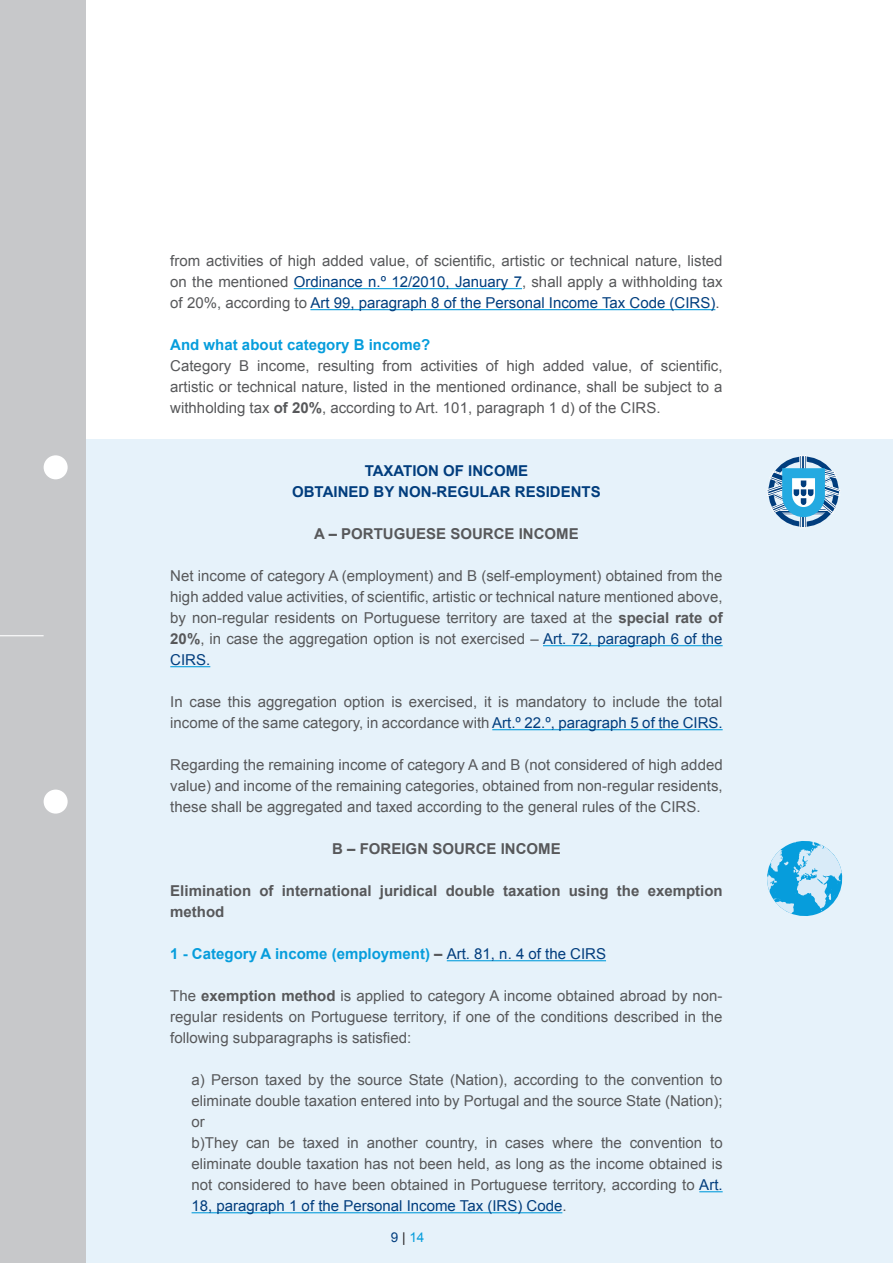
<style>
.page{position:relative;width:893px;height:1263px;background:#fff}
.page>*{position:absolute;margin:0;border:0;box-sizing:border-box;transform-origin:0 0}
.t1{font:15px/21px "Arial";color:#57585a;text-align:justify}
.t2{font:700 15px/21px "Arial";color:#57585a}
.t3{font:700 15px "Arial";color:#069ddc}
.t4{font:700 15px/21px "Arial";color:#013d7d;text-align:center}
.t5{font:13.5px "Arial";color:#069ddc}
.t6{font:13.5px "Arial";color:#013d7d}
.s1{color:#013d7d}
.s2{font-weight:700}
.s3{color:#57585a}
.s4{font-weight:400;color:#013d7d}
.s5{color:#231f20}
</style>
<div class="page">
<div style="left:85px;top:439px;width:808px;height:824px;background:#e6f2fa"></div>
<div style="left:0;top:0;width:85px;height:1263px;background:#c7c8ca"></div>
<div style="left:44px;top:455px;width:24px;height:24px;background:#fff;border-radius:50%"></div>
<div style="left:44px;top:789px;width:24px;height:25px;background:#fff;border-radius:50%"></div>
<hr style="left:0;top:635px;width:44px;height:1px;background:#fff">
<hr style="left:294px;top:288px;width:228px;height:1px;background:#069ddc">
<hr style="left:310px;top:309px;width:405px;height:1px;background:#069ddc">
<hr style="left:543px;top:645px;width:180px;height:1px;background:#069ddc">
<hr style="left:170px;top:666px;width:40px;height:1px;background:#069ddc">
<hr style="left:492px;top:729px;width:231px;height:1px;background:#069ddc">
<hr style="left:447px;top:960px;width:159px;height:1px;background:#069ddc">
<svg style="left:699px;top:1191px;width:24px;height:1px"></svg>
<hr style="left:192px;top:1212px;width:370px;height:1px;background:#069ddc">
<svg style="left:767px;top:455px;width:73px;height:73px"></svg>
<svg style="left:767px;top:841px;width:76px;height:75px"></svg>
<p class="t1" style="left:170px;top:250px;width:554px">from activities of high added value, of scientific, artistic or technical nature, listed on the mentioned <span class="s1">Ordinance n.º 12/2010, January 7</span>, shall apply a withholding tax of 20%, according to <span class="s1">Art 99, paragraph 8 of the Personal Income Tax Code (CIRS)</span>.</p>
<p class="t3" style="left:170px;top:335px;width:262px">And what about category B income?</p>
<p class="t1" style="left:170px;top:355px;width:554px">Category B income, resulting from activities of high added value, of scientific, artistic or technical nature, listed in the mentioned ordinance, shall be subject to a withholding tax <span class="s2">of 20%</span>, according to Art. 101, paragraph 1 d) of the CIRS.</p>
<p class="t4" style="left:292px;top:461px;width:310px">TAXATION OF INCOME<br>OBTAINED BY NON-REGULAR RESIDENTS</p>
<p class="t2" style="left:314px;top:524px;width:266px">A – PORTUGUESE SOURCE INCOME</p>
<p class="t1" style="left:170px;top:565px;width:554px">Net income of category A (employment) and B (self-employment) obtained from the high added value activities, of scientific, artistic or technical nature mentioned above, by non-regular residents on Portuguese territory are taxed at the <span class="s2">special rate of 20%</span>, in case the aggregation option is not exercised – <span class="s1">Art. 72, paragraph 6 of the CIRS.</span></p>
<p class="t1" style="left:170px;top:691px;width:554px">In case this aggregation option is exercised, it is mandatory to include the total income of the same category, in accordance with <span class="s1">Art.º 22.º, paragraph 5 of the CIRS.</span></p>
<p class="t1" style="left:170px;top:754px;width:554px">Regarding the remaining income of category A and B (not considered of high added value) and income of the remaining categories, obtained from non-regular residents, these shall be aggregated and taxed according to the general rules of the CIRS.</p>
<p class="t2" style="left:332px;top:839px;width:230px">B – FOREIGN SOURCE INCOME</p>
<p class="t2" style="left:170px;top:881px;width:554px">Elimination of international juridical double taxation using the exemption method</p>
<p class="t3" style="left:170px;top:944px;width:437px">1 - Category A income (employment) <span class="s3">–</span> <span class="s4">Art. 81, n. 4 of the CIRS</span></p>
<p class="t1" style="left:170px;top:985px;width:554px">The <span class="s2">exemption method</span> is applied to category A income obtained abroad by non&shy;regular residents on Portuguese territory, if one of the conditions described in the following subparagraphs is satisfied:</p>
<p class="t1" style="left:192px;top:1069px;width:533px;text-align:left">a) Person taxed by the source State (Nation), according to the convention to eliminate double taxation entered into by Portugal and the source State (Nation); or<br>b)They can be taxed in another country, in cases where the convention to eliminate double taxation has not been held, as long as the income obtained is not considered to have been obtained in Portuguese territory, according to <span class="s1">Art.<br>18, paragraph 1 of the Personal Income Tax (IRS) Code</span>.</p>
<p class="t5" style="left:391px;top:1229px;width:35px"><span class="s1">9</span> <span class="s5">|</span> 14</p>
<p class="t6" style="left:390px;top:1230px;width:9px">7</p>
</div>
